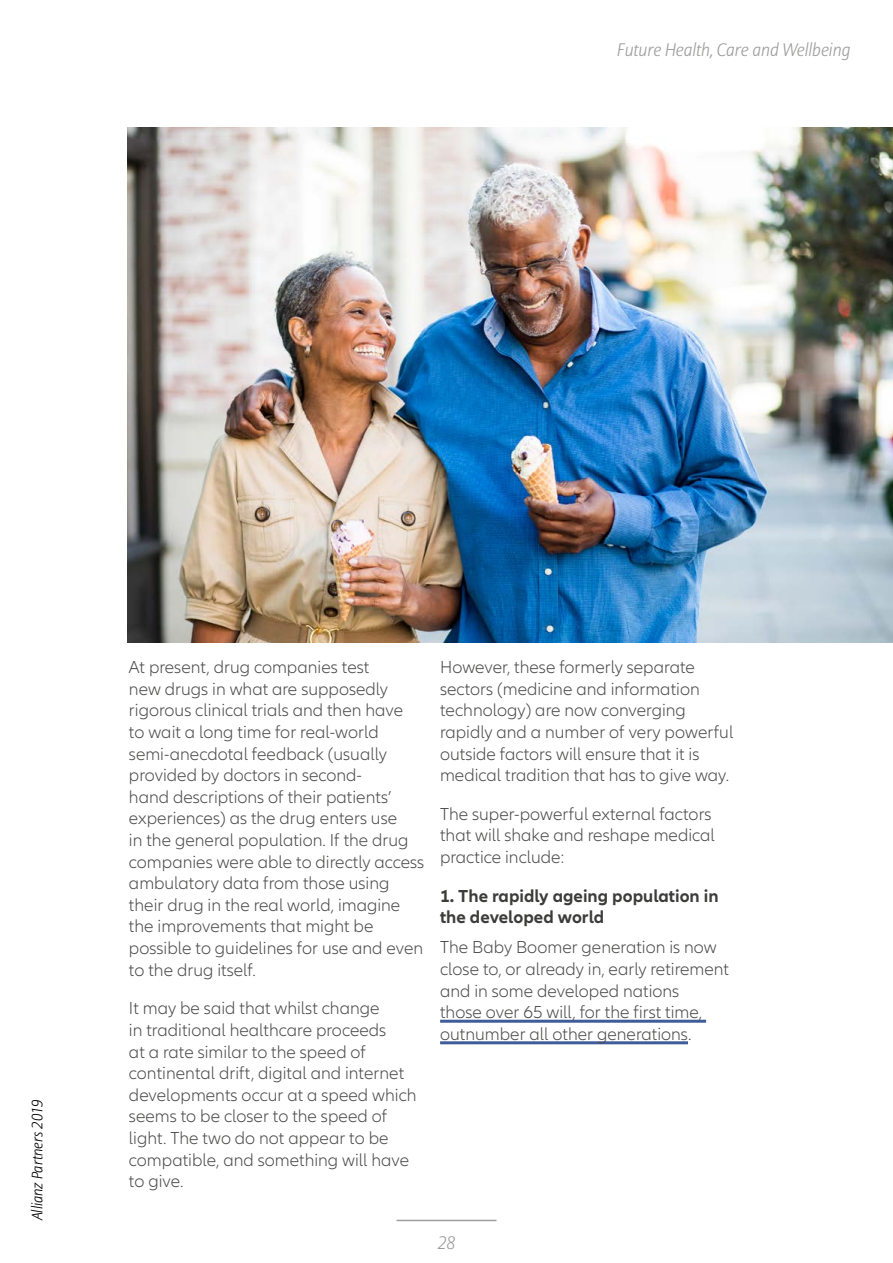
<style>
.page{position:relative;width:893px;height:1263px;background:#fff}
.page>*{position:absolute;margin:0;border:0;box-sizing:border-box;transform-origin:0 0}
.t1{font:300 18px/21.6px "Allianz Neo";color:#4a4a49}
.t2{font:700 18px/21.6px "Allianz Neo";color:#3c3c3b}
.t3{font:italic 300 18px "Allianz Sans";color:#9d9d9c}
.t4{font:italic 300 15px "Allianz Sans";color:#000}
</style>
<div class="page">
<hr style="left:396px;top:1220px;width:100px;height:1px;background:#9d9d9c">
<img style="left:128px;top:128px;width:765px;height:514px">
<hr style="left:440px;top:1020px;width:266px;height:3px;background:#3f5b9a">
<hr style="left:440px;top:1041px;width:248px;height:3px;background:#3f5b9a">
<p class="t3" style="left:617px;top:39px;width:235px">Future Health, Care and Wellbeing</p>
<p class="t4" style="left:28px;top:1220px;width:122px;rotate:-90deg">Allianz Partners 2019</p>
<p class="t1" style="left:129px;top:657px;width:297px">At present, drug companies test<br>new drugs in what are supposedly rigorous clinical trials and then have<br>to wait a long time for real-world semi-anecdotal feedback (usually provided by doctors in second-<br>hand descriptions of their patients’ experiences) as the drug enters use<br>in the general population. If the drug companies were able to directly access ambulatory data from those using their drug in the real world, imagine the improvements that might be possible to guidelines for use and even to the drug itself.</p>
<p class="t1" style="left:129px;top:998px;width:289px">It may be said that whilst change<br>in traditional healthcare proceeds<br>at a rate similar to the speed of continental drift, digital and internet developments occur at a speed which seems to be closer to the speed of light. The two do not appear to be compatible, and something will have to give.</p>
<p class="t1" style="left:440px;top:657px;width:295px">However, these formerly separate sectors (medicine and information technology) are now converging rapidly and a number of very powerful outside factors will ensure that it is medical tradition that has to give way.</p>
<p class="t1" style="left:440px;top:804px;width:276px">The super-powerful external factors that will shake and reshape medical practice include:</p>
<p class="t2" style="left:440px;top:885px;width:280px">1. The rapidly ageing population in the developed world</p>
<p class="t1" style="left:440px;top:937px;width:291px">The Baby Boomer generation is now close to, or already in, early retirement and in some developed nations<br>those over 65 will, for the first time, outnumber all other generations.</p>
<p class="t3" style="left:438px;top:1231px;width:19px">28</p>
</div>
